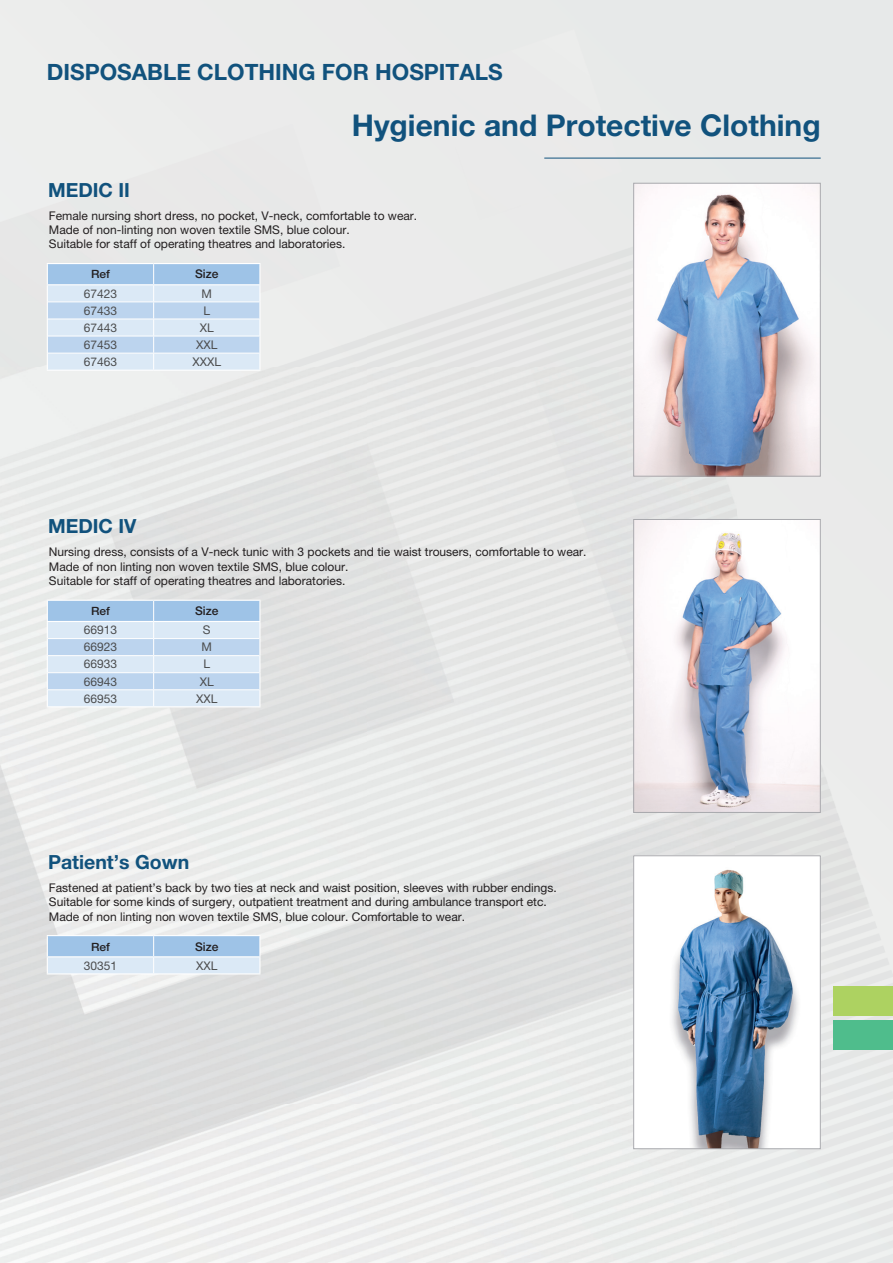
<style>
.page{position:relative;width:893px;height:1263px;background:#fff}
.page>*{position:absolute;margin:0;border:0;box-sizing:border-box;transform-origin:0 0}
.t1{font:700 30px "Helvetica Neue LT Pro";color:#11527d}
.t2{font:700 22.5px "Helvetica Neue LT Pro";color:#11527d}
.t3{font:700 19.5px "Helvetica Neue LT Pro";color:#11527d}
.t4{font:12px/14.4px "Helvetica Neue LT Pro";color:#231f20}
.t5{font:12px "Helvetica Neue LT Pro";color:#4b4c4d}
.t6{font:500 12px "Helvetica Neue LT Pro";color:#231f20}
.t7{font:500 11.4px "Helvetica Neue LT Pro";color:#231f20;scale:1.05 1}
</style>
<div class="page">
<hr style="left:544px;top:158px;width:277px;height:1px;background:#11527d">
<div style="left:833px;top:986px;width:60px;height:30px;background:#add261"></div>
<div style="left:833px;top:1020px;width:60px;height:30px;background:#4fbd8c"></div>
<svg style="left:47px;top:264px;width:213px;height:106px;background:#c8dcf1"></svg>
<hr style="left:47px;top:284px;width:107px;height:1px;background:#fff">
<hr style="left:154px;top:284px;width:106px;height:1px;background:#fff">
<svg style="left:47px;top:600px;width:213px;height:107px;background:#c8dcf1"></svg>
<hr style="left:47px;top:621px;width:107px;height:1px;background:#fff">
<hr style="left:154px;top:621px;width:106px;height:1px;background:#fff">
<svg style="left:47px;top:935px;width:213px;height:39px;background:#bdd6ee"></svg>
<hr style="left:47px;top:956px;width:107px;height:1px;background:#fff">
<hr style="left:154px;top:956px;width:106px;height:1px;background:#fff">
<img style="left:635px;top:185px;width:184px;height:290px">
<div style="left:633px;top:183px;width:188px;height:294px;border:1px solid #a8a9ad"></div>
<img style="left:635px;top:521px;width:184px;height:290px">
<div style="left:633px;top:519px;width:188px;height:294px;border:1px solid #a8a9ad"></div>
<img style="left:670px;top:869px;width:130px;height:278px">
<div style="left:633px;top:855px;width:188px;height:294px;border:1px solid #a8a9ad"></div>
<h2 class="t2" style="left:47px;top:58px;width:457px">DISPOSABLE CLOTHING FOR HOSPITALS</h2>
<h1 class="t1" style="left:352px;top:107px;width:470px">Hygienic and Protective Clothing</h1>
<h3 class="t3" style="left:48px;top:178px;width:83px">MEDIC II</h3>
<p class="t4" style="left:49px;top:208px;width:370px">Female nursing short dress, no pocket, V-neck, comfortable to wear.<br>Made of non-linting non woven textile SMS, blue colour.<br>Suitable for staff of operating theatres and laboratories.</p>
<p class="t7" style="left:91px;top:268px;width:20px">Ref</p>
<p class="t6" style="left:195px;top:267px;width:25px">Size</p>
<p class="t5" style="left:84px;top:286px;width:35px">67423</p>
<p class="t5" style="left:202px;top:286px;width:12px">M</p>
<p class="t5" style="left:84px;top:303px;width:35px">67433</p>
<p class="t5" style="left:203px;top:303px;width:8px">L</p>
<p class="t5" style="left:84px;top:320px;width:35px">67443</p>
<p class="t5" style="left:200px;top:320px;width:16px">XL</p>
<p class="t5" style="left:84px;top:337px;width:35px">67453</p>
<p class="t5" style="left:196px;top:337px;width:23px">XXL</p>
<p class="t5" style="left:84px;top:354px;width:35px">67463</p>
<p class="t5" style="left:192px;top:354px;width:30px">XXXL</p>
<h3 class="t3" style="left:48px;top:514px;width:90px">MEDIC IV</h3>
<p class="t4" style="left:49px;top:545px;width:539px">Nursing dress, consists of a V-neck tunic with 3 pockets and tie waist trousers, comfortable to wear.<br>Made of non linting non woven textile SMS, blue colour.<br>Suitable for staff of operating theatres and laboratories.</p>
<p class="t7" style="left:91px;top:604px;width:20px">Ref</p>
<p class="t6" style="left:195px;top:604px;width:25px">Size</p>
<p class="t5" style="left:84px;top:623px;width:35px">66913</p>
<p class="t5" style="left:203px;top:623px;width:9px">S</p>
<p class="t5" style="left:84px;top:640px;width:35px">66923</p>
<p class="t5" style="left:202px;top:640px;width:12px">M</p>
<p class="t5" style="left:84px;top:657px;width:35px">66933</p>
<p class="t5" style="left:203px;top:657px;width:8px">L</p>
<p class="t5" style="left:84px;top:674px;width:35px">66943</p>
<p class="t5" style="left:200px;top:674px;width:16px">XL</p>
<p class="t5" style="left:84px;top:691px;width:35px">66953</p>
<p class="t5" style="left:196px;top:691px;width:23px">XXL</p>
<h3 class="t3" style="left:48px;top:850px;width:143px">Patient’s Gown</h3>
<p class="t4" style="left:49px;top:880px;width:509px">Fastened at patient’s back by two ties at neck and waist position, sleeves with rubber endings.<br>Suitable for some kinds of surgery, outpatient treatment and during ambulance transport etc.<br>Made of non linting non woven textile SMS, blue colour. Comfortable to wear.</p>
<p class="t7" style="left:91px;top:940px;width:20px">Ref</p>
<p class="t6" style="left:195px;top:939px;width:25px">Size</p>
<p class="t5" style="left:84px;top:958px;width:35px">30351</p>
<p class="t5" style="left:196px;top:958px;width:23px">XXL</p>
</div>
